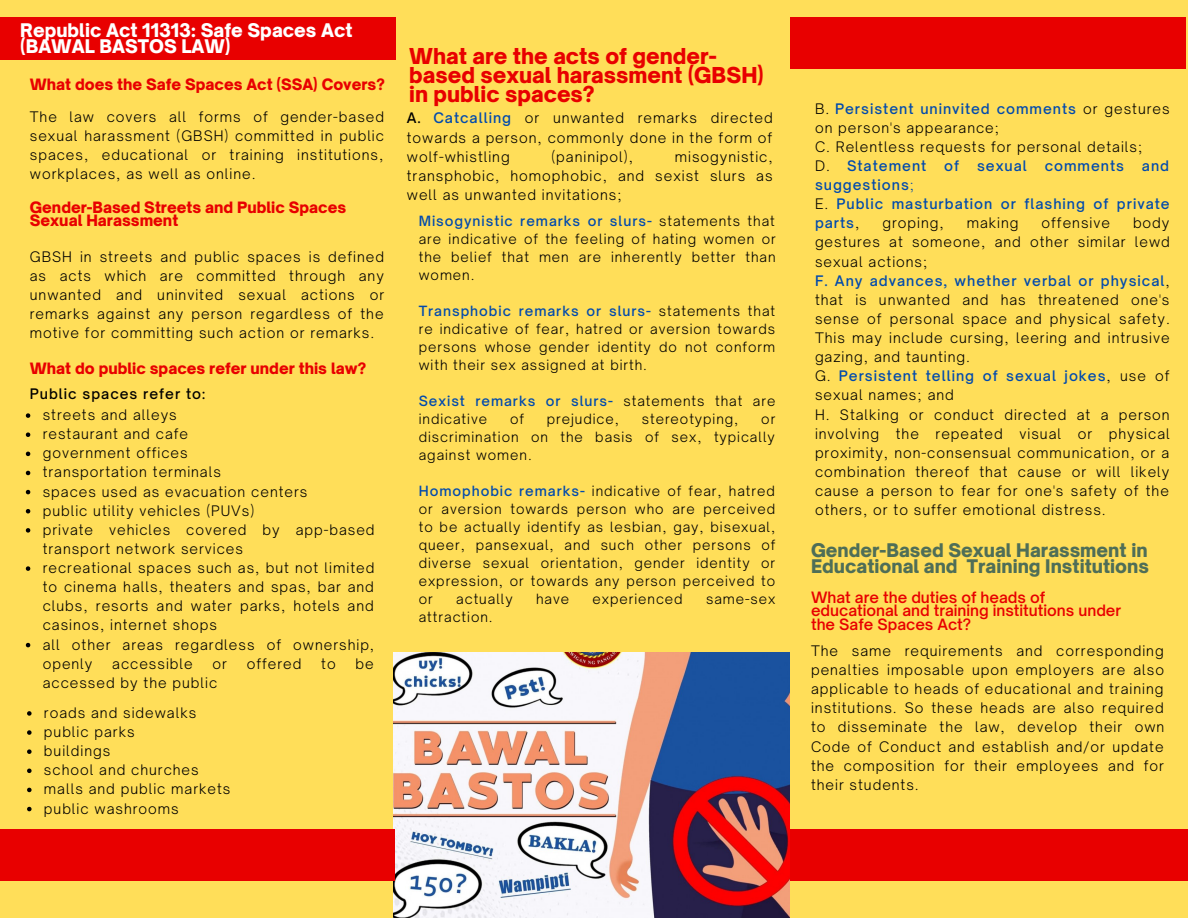
<style>
.page{position:relative;width:1188px;height:918px;background:#fff}
.page>*{position:absolute;margin:0;border:0;box-sizing:border-box;transform-origin:0 0}
.t1{font:900 21px/19.2px "Open Sauce One";color:#e80000}
.t2{font:900 18px/16.8px "Open Sauce One";color:#4f6e57}
.t3{font:900 18px/16.8px "Open Sauce One";color:#fff}
.t4{font:900 15px/13.5px "Open Sauce One";color:#e80000}
.t5{font:600 15px/13.5px "Open Sauce One";color:#e80000}
.t6{font:300 13.95px/19.2px "Open Sauce One";letter-spacing:.07em;color:#000;text-align:justify}
.t7{font:500 13.95px/19.2px "Open Sauce One";letter-spacing:.07em;color:#004aad}
.t8{font:500 13.95px "Open Sauce One";letter-spacing:.07em;color:#000}
.t9{font:300 13.5px/18px "Open Sauce One";letter-spacing:.07em;color:#000;text-align:justify}
.s1{font-weight:500}
.s2{font-weight:500;color:#004aad}
.s3{font-weight:300}
.s4{font-weight:300;color:#000}
</style>
<div class="page">
<div style="left:785px;top:0;width:403px;height:918px;background:#ffde59"></div>
<div style="left:391px;top:0;width:413px;height:918px;background:#ffde59"></div>
<div style="left:0;top:0;width:396px;height:918px;background:#ffde59"></div>
<div style="left:0;top:17px;width:396px;height:43px;background:#e80000"></div>
<div style="left:767px;top:829px;width:421px;height:52px;background:#e80000"></div>
<img style="left:394px;top:652px;width:396px;height:266px">
<svg style="left:26px;top:413px;width:4px;height:5px"></svg>
<svg style="left:26px;top:432px;width:4px;height:5px"></svg>
<svg style="left:26px;top:452px;width:4px;height:4px"></svg>
<svg style="left:26px;top:471px;width:4px;height:4px"></svg>
<svg style="left:26px;top:490px;width:4px;height:4px"></svg>
<svg style="left:26px;top:509px;width:4px;height:4px"></svg>
<svg style="left:26px;top:528px;width:4px;height:5px"></svg>
<svg style="left:26px;top:566px;width:4px;height:5px"></svg>
<svg style="left:26px;top:643px;width:4px;height:4px"></svg>
<svg style="left:27px;top:711px;width:5px;height:5px"></svg>
<svg style="left:27px;top:730px;width:5px;height:5px"></svg>
<svg style="left:27px;top:749px;width:5px;height:5px"></svg>
<svg style="left:27px;top:769px;width:5px;height:4px"></svg>
<svg style="left:27px;top:788px;width:5px;height:4px"></svg>
<svg style="left:27px;top:807px;width:5px;height:4px"></svg>
<div style="left:0;top:829px;width:395px;height:52px;background:#e80000"></div>
<div style="left:790px;top:17px;width:396px;height:52px;background:#e80000"></div>
<p class="t3" style="left:20px;top:21px;width:334px">Republic Act 11313: Safe Spaces Act (BAWAL BASTOS LAW)</p>
<p class="t4" style="left:30px;top:78px;width:356px">What does the Safe Spaces Act (SSA) Covers?</p>
<p class="t6" style="left:30px;top:107px;width:356px">The law covers all forms of gender-based sexual harassment (GBSH) committed in public spaces, educational or training institutions, workplaces, as well as online.</p>
<p class="t4" style="left:30px;top:200px;width:318px">Gender-Based Streets and Public Spaces<br>Sexual Harassment</p>
<p class="t6" style="left:30px;top:247px;width:356px">GBSH in streets and public spaces is defined as acts which are committed through any unwanted and uninvited sexual actions or remarks against any person regardless of the motive for committing such action or remarks.</p>
<p class="t4" style="left:30px;top:361px;width:338px">What do public spaces refer under this law?</p>
<p class="t8" style="left:30px;top:385px;width:177px">Public spaces refer to:</p>
<p class="t6" style="left:43px;top:405px;width:333px;text-align:left">streets and alleys<br>restaurant and cafe<br>government offices<br>transportation terminals<br>spaces used as evacuation centers<br>public utility vehicles (PUVs)<br>private vehicles covered by app-based transport network services<br>recreational spaces such as, but not limited to cinema halls, theaters and spas, bar and clubs, resorts and water parks, hotels and casinos, internet shops<br>all other areas regardless of ownership, openly</p>
<p class="t6" style="left:112px;top:654px;width:82px">accessible</p>
<p class="t6" style="left:213px;top:654px;width:16px">or</p>
<p class="t6" style="left:247px;top:654px;width:56px">offered</p>
<p class="t6" style="left:321px;top:654px;width:16px">to</p>
<p class="t6" style="left:356px;top:654px;width:20px">be</p>
<p class="t6" style="left:43px;top:667px;width:176px;line-height:30.2px">accessed by the public roads and sidewalks</p>
<p class="t6" style="left:44px;top:722px;width:188px;text-align:left">public parks<br>buildings<br>school and churches malls and public markets public washrooms</p>
<h1 class="t1" style="left:409px;top:46px;width:356px">What are the acts of gender&shy;based sexual harassment (GBSH) in public spaces?</h1>
<p class="t6" style="left:407px;top:108px;width:367px"><span class="s1">A.</span> <span class="s2">Catcalling</span> or unwanted remarks directed towards a person, commonly done in the form of wolf-whistling</p>
<p class="t6" style="left:552px;top:147px;width:83px">(paninipol),</p>
<p class="t6" style="left:407px;top:147px;width:367px;text-indent:268px">misogynistic, transphobic, homophobic, and sexist slurs as well as unwanted invitations;</p>
<p class="t9" style="left:419px;top:212px;width:358px"><span class="s2">Misogynistic remarks or slurs-</span> statements that are indicative of the feeling of hating women or the belief that men are inherently better than women.</p>
<p class="t9" style="left:419px;top:302px;width:358px"><span class="s2">Transphobic remarks or slurs-</span> statements that re indicative of fear, hatred or aversion towards persons whose gender identity do not conform with their sex assigned at birth.</p>
<p class="t9" style="left:419px;top:392px;width:358px"><span class="s2">Sexist remarks or slurs-</span> statements that are indicative</p>
<p class="t9" style="left:510px;top:410px;width:16px">of</p>
<p class="t9" style="left:547px;top:410px;width:74px">prejudice,</p>
<p class="t9" style="left:642px;top:410px;width:98px">stereotyping,</p>
<p class="t9" style="left:419px;top:410px;width:358px;text-indent:342px">or discrimination on the basis of sex, typically against women.</p>
<p class="t9" style="left:419px;top:482px;width:358px"><span class="s2">Homophobic remarks-</span> indicative of fear, hatred or aversion towards person who are perceived to be actually identify as lesbian, gay, bisexual, queer, pansexual, and such other persons of diverse sexual orientation, gender identity or expression, or towards any person perceived to or</p>
<p class="t9" style="left:456px;top:590px;width:58px">actually</p>
<p class="t9" style="left:536px;top:590px;width:35px">have</p>
<p class="t9" style="left:593px;top:590px;width:92px">experienced</p>
<p class="t9" style="left:706px;top:590px;width:71px">same-sex</p>
<p class="t9" style="left:419px;top:608px;width:75px">attraction.</p>
<p class="t6" style="left:815px;top:99px;width:356px;text-align:left">B. <span class="s2">Persistent uninvited comments</span> or gestures on person's appearance;<br>C. Relentless requests for personal details;<br>D. <span class="s2">Statement</span></p>
<p class="t7" style="left:944px;top:156px;width:16px">of</p>
<p class="t7" style="left:977px;top:156px;width:51px">sexual</p>
<p class="t7" style="left:1045px;top:156px;width:81px">comments</p>
<p class="t7" style="left:1142px;top:156px;width:29px">and</p>
<p class="t7" style="left:815px;top:175px;width:356px">suggestions<span class="s3">;<br></span><span class="s4">E.</span> Public masturbation or flashing of private parts<span class="s4">,</span></p>
<p class="t6" style="left:883px;top:213px;width:63px">groping,</p>
<p class="t6" style="left:967px;top:213px;width:53px">making</p>
<p class="t6" style="left:1042px;top:213px;width:70px">offensive</p>
<p class="t6" style="left:815px;top:213px;width:356px;text-align:left;text-indent:318px">body gestures at someone, and other similar lewd sexual actions;<br><span class="s2">F. Any advances, whether verbal or physical</span>, that is unwanted and has threatened one's sense of personal space and physical safety.<br>This may include cursing, leering and intrusive gazing, and taunting.<br>G. <span class="s2">Persistent telling of sexual jokes</span>, use of sexual names; and<br>H. Stalking or conduct directed at a person involving the repeated visual or physical proximity, non-consensual communication, or a combination thereof that cause or will likely cause a person to fear for one's safety of the others, or to suffer emotional distress.</p>
<p class="t2" style="left:811px;top:541px;width:339px">Gender-Based Sexual Harassment in<br>Educational and Training Institutions</p>
<p class="t5" style="left:811px;top:590px;width:312px">What are the duties of heads of educational and training institutions under the Safe Spaces Act?</p>
<p class="t6" style="left:811px;top:641px;width:355px">The same requirements and corresponding penalties imposable upon employers are also applicable to heads of educational and training institutions. So these heads are also required to disseminate the law, develop their own Code of Conduct and establish and/or update the composition for their employees and for their students.</p>
</div>
